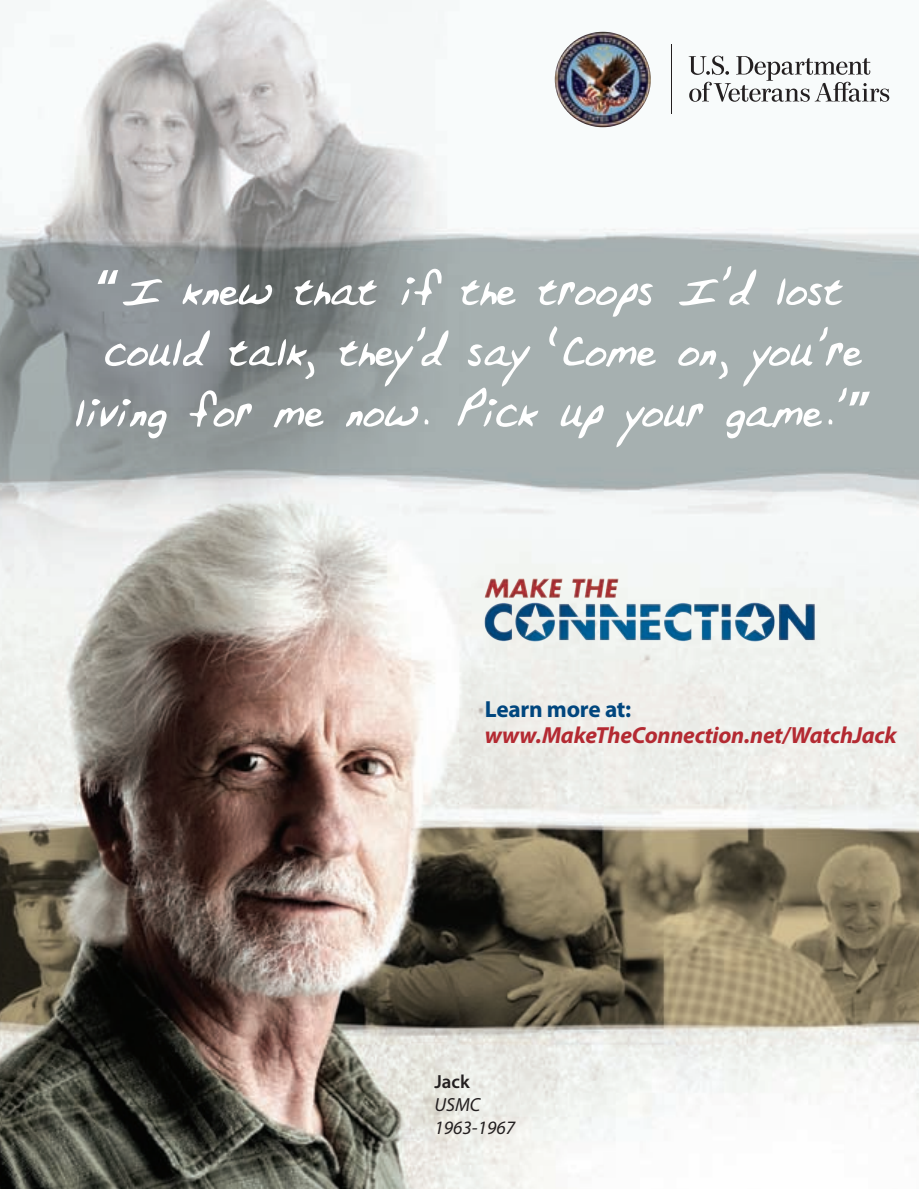
<style>
.page{position:relative;width:919px;height:1189px;background:#fff}
.page>*{position:absolute;margin:0;border:0;box-sizing:border-box;transform-origin:0 0}
.t1{font:50.7px/60.8px "Justins Hand";letter-spacing:-.01em;color:#fff;text-align:center}
.t2{font:italic 700 23.25px/26.4px "Myriad Pro";letter-spacing:-.01em;color:#b42a32}
.t3{font:italic 19.05px/22.8px "Myriad Pro";color:#231f20}
.s1{font-family:"Myriad Headline"}
.s2{font-style:normal;color:#00467e}
.s3{font-weight:600;font-style:normal}
</style>
<div class="page">
<img style="left:1px;top:0;width:917px;height:1188px">
<svg style="left:688px;top:0;width:230px;height:776px"></svg>
<hr style="left:670px;top:45px;width:1px;height:69px;background:#231f20">
<img style="left:554px;top:32px;width:96px;height:95px;border-radius:48px">
<img style="left:473px;top:566px;width:352px;height:84px">
<p class="t1" style="left:72px;top:257px;width:799px"><span class="s1">“</span>I knew that if the troops I’d lost could talk, they’d say ‘Come on, you’re living for me now. Pick up your game.’<span class="s1">”</span></p>
<p class="t2" style="left:484px;top:694px;width:413px"><span class="s2">Learn more at: </span>www.MakeTheConnection.net/WatchJack</p>
<p class="t3" style="left:434px;top:1069px;width:82px"><span class="s3">Jack<br></span>USMC<br>1963-1967</p>
</div>
